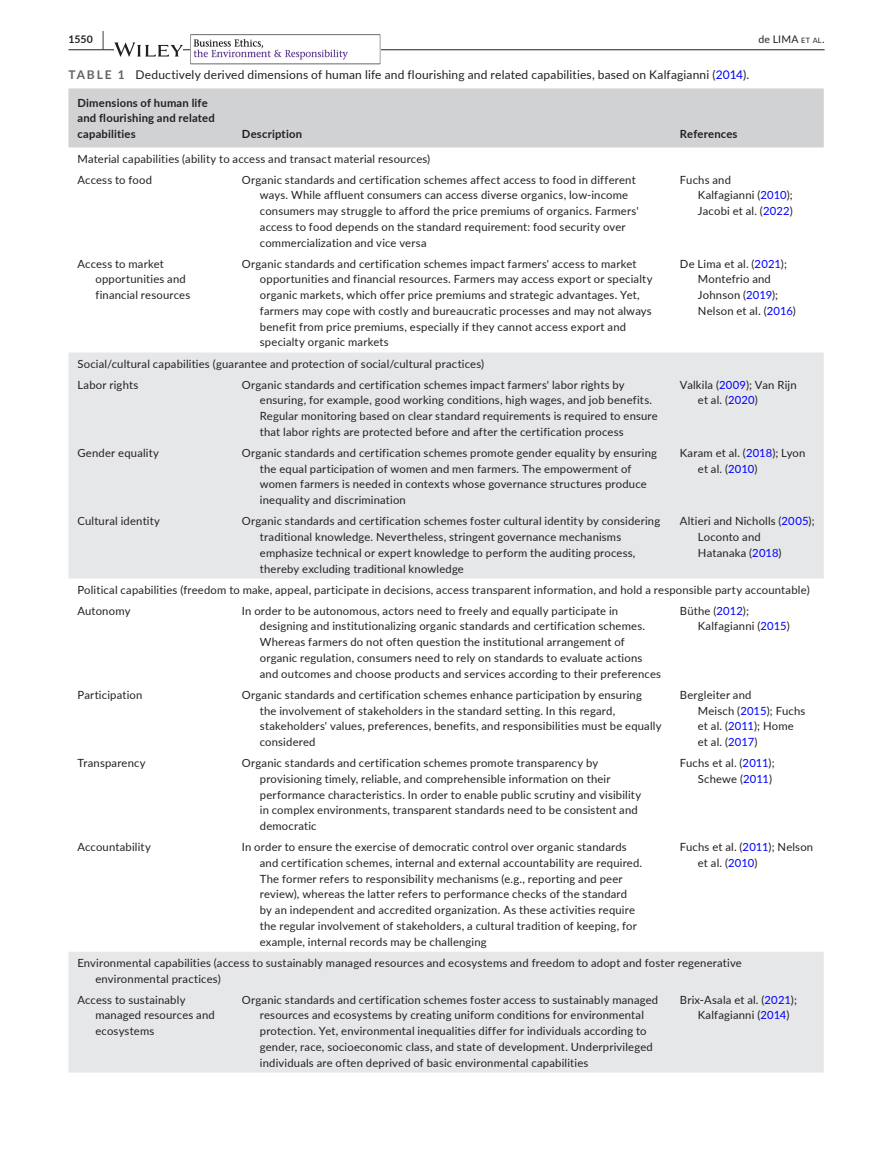
<style>
.page{position:relative;width:893px;height:1174px;background:#fff}
.page>*{position:absolute;margin:0;border:0;box-sizing:border-box;transform-origin:0 0}
.t1{font:12px "Lato";letter-spacing:.015em;color:#231f20}
.t2{font:11.25px/15.8px "Lato";letter-spacing:.015em;color:#231f20}
.t3{font:700 11.25px/15.8px "Lato";letter-spacing:.02em;color:#231f20}
.t4{font:10.5px "Lato";letter-spacing:.02em;color:#231f20}
.t5{font:700 10.5px "Lato";color:#231f20}
.s1{font-size:19.5px}
.s2{font-size:7.35px}
.s3{font-weight:700;color:#636366}
.s4{color:#00f}
</style>
<div class="page">
<hr style="left:68px;top:49px;width:756px;height:1px;background:#231f20">
<svg style="left:114px;top:42px;width:69px;height:15px"></svg>
<img style="left:191px;top:35px;width:189px;height:30px">
<div style="left:68px;top:88px;width:756px;height:59px;background:#d1d2d4"></div>
<div style="left:68px;top:352px;width:756px;height:226px;background:#e6e7e9"></div>
<div style="left:68px;top:952px;width:756px;height:120px;background:#e6e7e9"></div>
<p class="t5" style="left:68px;top:31px;width:37px">1550 <span class="s1">|</span></p>
<p class="t4" style="left:758px;top:31px;width:68px">de LIMA <span class="s2">et al</span>.</p>
<p class="t1" style="left:68px;top:66px;width:682px"><span class="s3">TABLE 1</span> Deductively derived dimensions of human life and flourishing and related capabilities, based on Kalfagianni (<span class="s4">2014</span>).</p>
<p class="t3" style="left:77px;top:94px;width:139px">Dimensions of human life and flourishing and related capabilities</p>
<p class="t3" style="left:242px;top:126px;width:62px">Description</p>
<p class="t3" style="left:680px;top:126px;width:59px">References</p>
<p class="t2" style="left:77px;top:147px;width:354px;line-height:21px">Material capabilities (ability to access and transact material resources)<br>Access to food</p>
<p class="t2" style="left:260px;top:171px;width:380px;text-indent:-18px">Organic standards and certification schemes affect access to food in different ways. While affluent consumers can access diverse organics, low-income consumers may struggle to afford the price premiums of organics. Farmers' access to food depends on the standard requirement: food security over commercialization and vice versa</p>
<p class="t2" style="left:698px;top:171px;width:96px;text-indent:-18px">Fuchs and<br>Kalfagianni (<span class="s4">2010</span>);<br>Jacobi et al. (<span class="s4">2022</span>)</p>
<p class="t2" style="left:95px;top:255px;width:96px;text-indent:-18px">Access to market opportunities and financial resources</p>
<p class="t2" style="left:260px;top:255px;width:394px;text-indent:-18px">Organic standards and certification schemes impact farmers' access to market opportunities and financial resources. Farmers may access export or specialty organic markets, which offer price premiums and strategic advantages. Yet, farmers may cope with costly and bureaucratic processes and may not always benefit from price premiums, especially if they cannot access export and specialty organic markets</p>
<p class="t2" style="left:698px;top:255px;width:99px;text-indent:-18px">De Lima et al. (<span class="s4">2021</span>);<br>Montefrio and<br>Johnson (<span class="s4">2019</span>);<br>Nelson et al. (<span class="s4">2016</span>)</p>
<p class="t2" style="left:77px;top:352px;width:408px;line-height:21px">Social/cultural capabilities (guarantee and protection of social/cultural practices)<br>Labor rights</p>
<p class="t2" style="left:260px;top:376px;width:399px;text-indent:-18px">Organic standards and certification schemes impact farmers' labor rights by ensuring, for example, good working conditions, high wages, and job benefits.<br>Regular monitoring based on clear standard requirements is required to ensure that labor rights are protected before and after the certification process</p>
<p class="t2" style="left:698px;top:376px;width:100px;text-indent:-18px">Valkila (<span class="s4">2009</span>); Van Rijn et al. (<span class="s4">2020</span>)</p>
<p class="t2" style="left:77px;top:444px;width:83px">Gender equality</p>
<p class="t2" style="left:260px;top:444px;width:399px;text-indent:-18px">Organic standards and certification schemes promote gender equality by ensuring the equal participation of women and men farmers. The empowerment of women farmers is needed in contexts whose governance structures produce inequality and discrimination</p>
<p class="t2" style="left:698px;top:444px;width:109px;text-indent:-18px">Karam et al. (<span class="s4">2018</span>); Lyon et al. (<span class="s4">2010</span>)</p>
<p class="t2" style="left:77px;top:513px;width:84px">Cultural identity</p>
<p class="t2" style="left:260px;top:513px;width:402px;text-indent:-18px">Organic standards and certification schemes foster cultural identity by considering traditional knowledge. Nevertheless, stringent governance mechanisms emphasize technical or expert knowledge to perform the auditing process, thereby excluding traditional knowledge</p>
<p class="t2" style="left:698px;top:513px;width:118px;text-indent:-18px">Altieri and Nicholls (<span class="s4">2005</span>);<br>Loconto and<br>Hatanaka (<span class="s4">2018</span>)</p>
<p class="t2" style="left:77px;top:578px;width:734px;line-height:21px">Political capabilities (freedom to make, appeal, participate in decisions, access transparent information, and hold a responsible party accountable)<br>Autonomy</p>
<p class="t2" style="left:260px;top:602px;width:403px;text-indent:-18px">In order to be autonomous, actors need to freely and equally participate in designing and institutionalizing organic standards and certification schemes.<br>Whereas farmers do not often question the institutional arrangement of organic regulation, consumers need to rely on standards to evaluate actions and outcomes and choose products and services according to their preferences</p>
<p class="t2" style="left:698px;top:602px;width:94px;text-indent:-18px">Büthe (<span class="s4">2012</span>);<br>Kalfagianni (<span class="s4">2015</span>)</p>
<p class="t2" style="left:77px;top:686px;width:66px">Participation</p>
<p class="t2" style="left:260px;top:686px;width:403px;text-indent:-18px">Organic standards and certification schemes enhance participation by ensuring<br>the involvement of stakeholders in the standard setting. In this regard, stakeholders' values, preferences, benefits, and responsibilities must be equally considered</p>
<p class="t2" style="left:698px;top:686px;width:109px;text-indent:-18px">Bergleiter and<br>Meisch (<span class="s4">2015</span>); Fuchs et al. (<span class="s4">2011</span>); Home et al. (<span class="s4">2017</span>)</p>
<p class="t2" style="left:77px;top:754px;width:70px">Transparency</p>
<p class="t2" style="left:260px;top:754px;width:383px;text-indent:-18px">Organic standards and certification schemes promote transparency by provisioning timely, reliable, and comprehensible information on their performance characteristics. In order to enable public scrutiny and visibility in complex environments, transparent standards need to be consistent and democratic</p>
<p class="t2" style="left:680px;top:754px;width:96px;text-align:right">Fuchs et al. (<span class="s4">2011</span>);<br>Schewe (<span class="s4">2011</span>)</p>
<p class="t2" style="left:77px;top:838px;width:75px">Accountability</p>
<p class="t2" style="left:260px;top:838px;width:384px;text-indent:-18px">In order to ensure the exercise of democratic control over organic standards and certification schemes, internal and external accountability are required.<br>The former refers to responsibility mechanisms (e.g., reporting and peer review), whereas the latter refers to performance checks of the standard<br>by an independent and accredited organization. As these activities require the regular involvement of stakeholders, a cultural tradition of keeping, for example, internal records may be challenging</p>
<p class="t2" style="left:698px;top:838px;width:117px;text-indent:-18px">Fuchs et al. (<span class="s4">2011</span>); Nelson et al. (<span class="s4">2010</span>)</p>
<p class="t2" style="left:95px;top:954px;width:648px;text-indent:-18px">Environmental capabilities (access to sustainably managed resources and ecosystems and freedom to adopt and foster regenerative environmental practices)</p>
<p class="t2" style="left:95px;top:991px;width:121px;text-indent:-18px">Access to sustainably managed resources and ecosystems</p>
<p class="t2" style="left:260px;top:991px;width:400px;text-indent:-18px">Organic standards and certification schemes foster access to sustainably managed resources and ecosystems by creating uniform conditions for environmental protection. Yet, environmental inequalities differ for individuals according to gender, race, socioeconomic class, and state of development. Underprivileged individuals are often deprived of basic environmental capabilities</p>
<p class="t2" style="left:698px;top:991px;width:101px;text-indent:-18px">Brix-Asala et al. (<span class="s4">2021</span>);<br>Kalfagianni (<span class="s4">2014</span>)</p>
</div>
